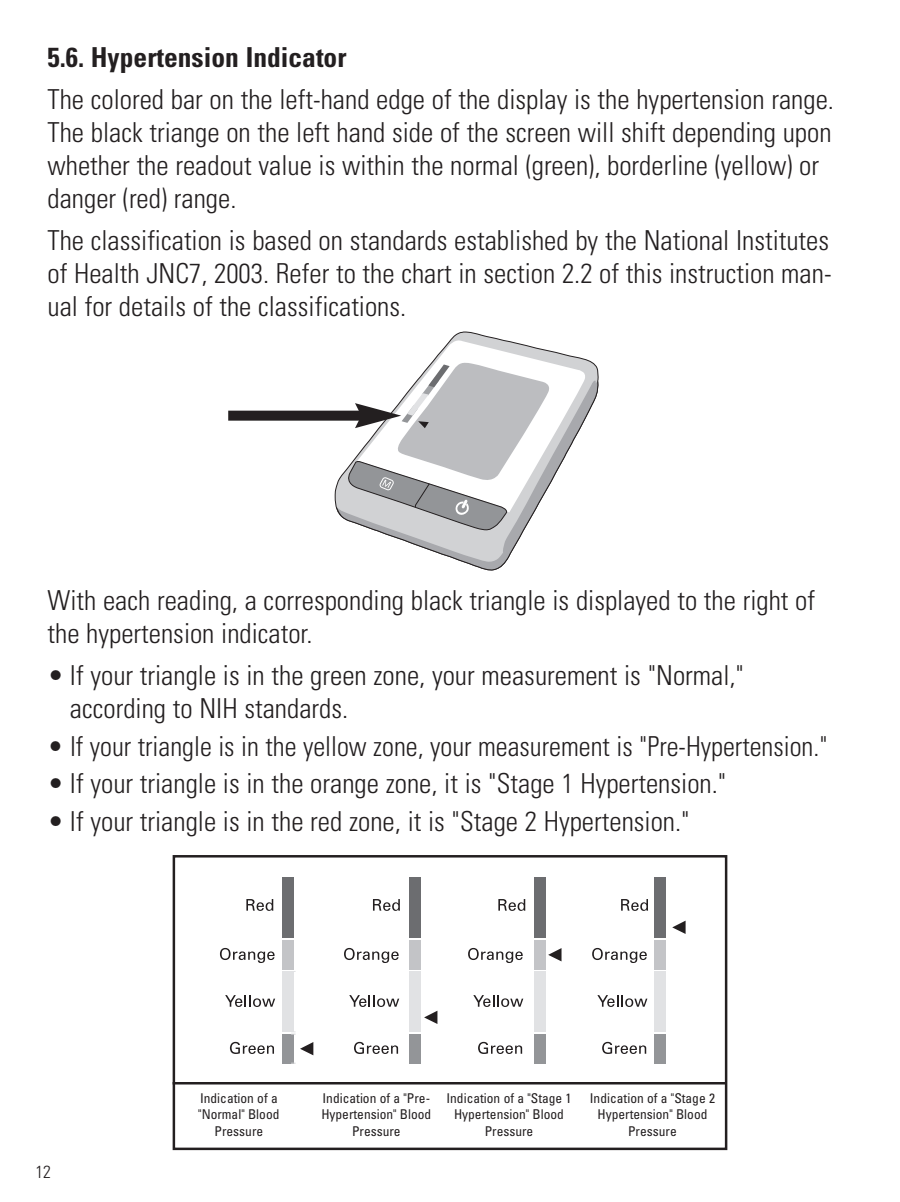
<style>
.page{position:relative;width:900px;height:1202px;background:#fff}
.page>*{position:absolute;margin:0;border:0;box-sizing:border-box;transform-origin:0 0}
.t1{font:300 condensed 27.5px/33px "Univers";color:#231f20}
.t2{font:700 condensed 27.5px "Univers";color:#231f20}
.t3{font:300 condensed 17.5px "Univers";color:#231f20}
.t4{font:condensed 13.5px/16.2px "Univers";color:#231f20;text-align:center}
</style>
<div class="page">
<div style="left:173px;top:855px;width:554px;height:295px;border:2px solid #231f20"></div>
<hr style="left:173px;top:1082px;width:554px;height:2px;background:#231f20">
<svg style="left:300px;top:1042px;width:13px;height:13px"></svg>
<div style="left:282px;top:877px;width:12px;height:61px;background:#6c6d70"></div>
<div style="left:282px;top:940px;width:12px;height:29px;background:#c3c4c7"></div>
<div style="left:282px;top:971px;width:12px;height:60px;background:#e1e2e4"></div>
<div style="left:282px;top:1034px;width:12px;height:29px;background:#939598"></div>
<div style="left:410px;top:877px;width:11px;height:61px;background:#6c6d70"></div>
<div style="left:410px;top:940px;width:11px;height:29px;background:#c3c4c7"></div>
<div style="left:410px;top:971px;width:11px;height:60px;background:#e1e2e4"></div>
<div style="left:410px;top:1034px;width:11px;height:29px;background:#939598"></div>
<div style="left:534px;top:877px;width:11px;height:61px;background:#6c6d70"></div>
<div style="left:534px;top:940px;width:11px;height:29px;background:#c3c4c7"></div>
<div style="left:534px;top:971px;width:11px;height:60px;background:#e1e2e4"></div>
<div style="left:534px;top:1034px;width:11px;height:29px;background:#939598"></div>
<div style="left:655px;top:877px;width:11px;height:61px;background:#6c6d70"></div>
<div style="left:655px;top:940px;width:11px;height:29px;background:#c3c4c7"></div>
<div style="left:655px;top:971px;width:11px;height:60px;background:#e1e2e4"></div>
<div style="left:655px;top:1034px;width:11px;height:29px;background:#939598"></div>
<svg style="left:230px;top:1041px;width:44px;height:13px"></svg>
<svg style="left:225px;top:995px;width:50px;height:12px"></svg>
<svg style="left:220px;top:948px;width:55px;height:15px"></svg>
<svg style="left:424px;top:1011px;width:13px;height:13px"></svg>
<svg style="left:354px;top:1041px;width:44px;height:13px"></svg>
<svg style="left:349px;top:995px;width:50px;height:12px"></svg>
<svg style="left:344px;top:948px;width:55px;height:15px"></svg>
<svg style="left:548px;top:948px;width:14px;height:13px"></svg>
<svg style="left:478px;top:1041px;width:44px;height:13px"></svg>
<svg style="left:473px;top:995px;width:50px;height:12px"></svg>
<svg style="left:468px;top:948px;width:55px;height:15px"></svg>
<svg style="left:672px;top:920px;width:14px;height:14px"></svg>
<svg style="left:602px;top:1041px;width:44px;height:13px"></svg>
<svg style="left:597px;top:995px;width:50px;height:12px"></svg>
<svg style="left:592px;top:948px;width:55px;height:15px"></svg>
<svg style="left:246px;top:899px;width:27px;height:12px"></svg>
<svg style="left:373px;top:899px;width:27px;height:12px"></svg>
<svg style="left:498px;top:899px;width:27px;height:12px"></svg>
<svg style="left:621px;top:899px;width:27px;height:12px"></svg>
<svg style="left:335px;top:331px;width:264px;height:177px"></svg>
<svg style="left:336px;top:381px;width:263px;height:190px"></svg>
<div style="left:228px;top:410px;width:136px;height:10px;background:#231f20"></div>
<svg style="left:344px;top:338px;width:243px;height:193px"></svg>
<p class="t2" style="left:48px;top:47px;width:301px">5.6. Hypertension Indicator</p>
<p class="t1" style="left:48px;top:83px;width:788px">The colored bar on the left-hand edge of the display is the hypertension range.<br>The black triange on the left hand side of the screen will shift depending upon whether the readout value is within the normal (green), borderline (yellow) or danger (red) range.</p>
<p class="t1" style="left:48px;top:224px;width:786px;text-align:justify">The classification is based on standards established by the National Institutes of Health JNC7, 2003. Refer to the chart in section 2.2 of this instruction man&shy;ual for details of the classifications.</p>
<p class="t1" style="left:48px;top:583px;width:769px">With each reading, a corresponding black triangle is displayed to the right of the hypertension indicator.</p>
<p class="t1" style="left:70px;top:658px;width:676px;text-indent:-22px">• If your triangle is in the green zone, your measurement is "Normal," according to NIH standards.</p>
<p class="t1" style="left:48px;top:729px;width:782px">• If your triangle is in the yellow zone, your measurement is "Pre-Hypertension."</p>
<p class="t1" style="left:48px;top:766px;width:680px">• If your triangle is in the orange zone, it is "Stage 1 Hypertension."</p>
<p class="t1" style="left:48px;top:804px;width:644px">• If your triangle is in the red zone, it is "Stage 2 Hypertension."</p>
<p class="t3" style="left:35px;top:1161px;width:17px">12</p>
<p class="t4" style="left:198px;top:1091px;width:83px">Indication of a "Normal" Blood<br>Pressure</p>
<p class="t4" style="left:321px;top:1091px;width:112px">Indication of a "Pre-<br>Hypertension" Blood<br>Pressure</p>
<p class="t4" style="left:446px;top:1091px;width:127px">Indication of a "Stage 1<br>Hypertension" Blood<br>Pressure</p>
<p class="t4" style="left:590px;top:1091px;width:127px">Indication of a "Stage 2<br>Hypertension" Blood<br>Pressure</p>
</div>
